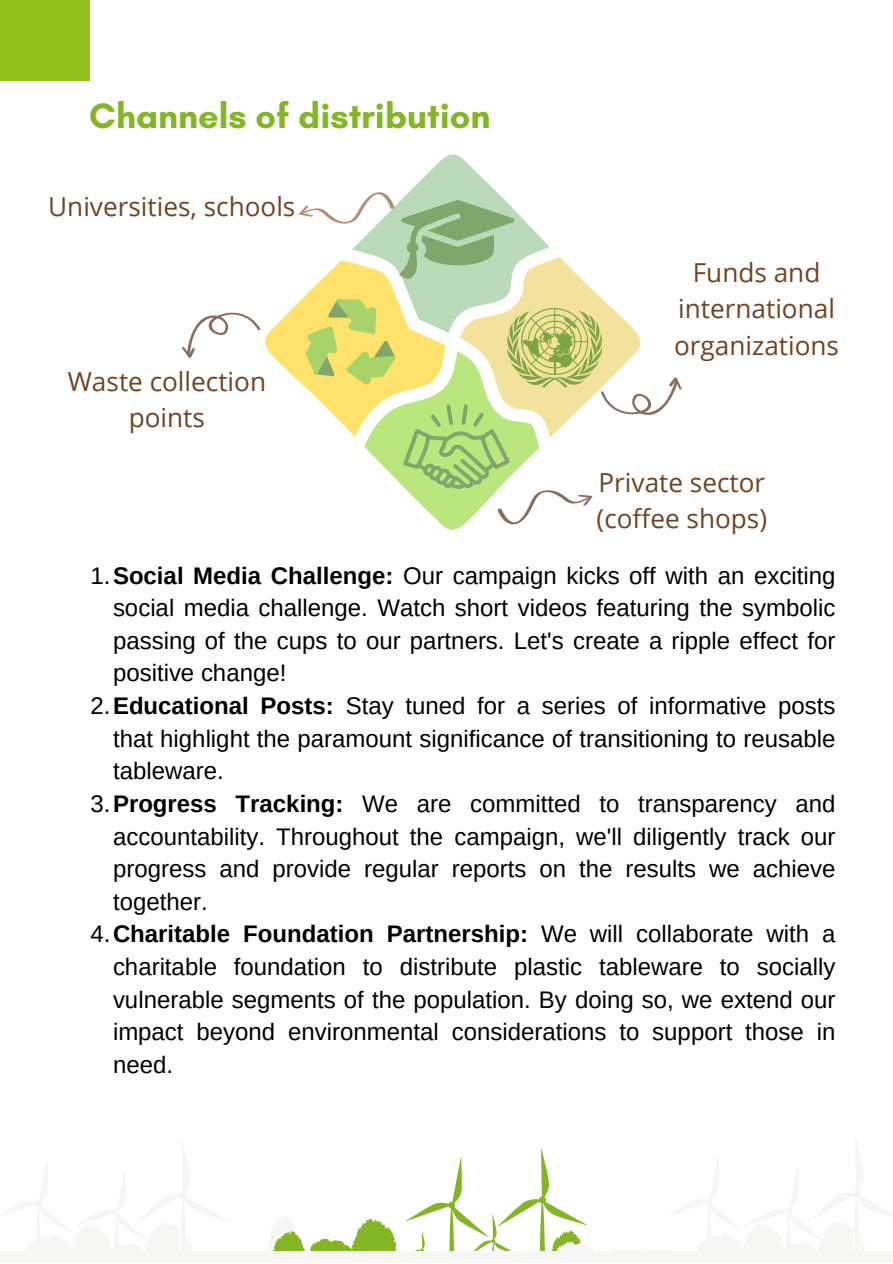
<style>
.page{position:relative;width:893px;height:1264px;background:#fff}
.page>*{position:absolute;margin:0;border:0;box-sizing:border-box;transform-origin:0 0}
.t1{font:700 36px "Glacial Indifference";color:#82b623}
.t2{font:26.1px/36.3px "Open Sans";color:#6f4323;text-align:center}
.t3{font:24px/32.5px "Arimo";color:#000;text-align:justify}
.s1{font-weight:700}
</style>
<div class="page">
<svg style="left:181px;top:154px;width:501px;height:376px"></svg>
<svg style="left:273px;top:1148px;width:314px;height:102px"></svg>
<div style="left:0;top:1250px;width:892px;height:12px;background:#f6f6f5"></div>
<div style="left:0;top:0;width:89px;height:80px;background:#91c11d"></div>
<p class="t1" style="left:89px;top:94px;width:403px">Channels of distribution</p>
<p class="t2" style="left:48px;top:188px;width:249px">Universities, schools</p>
<p class="t2" style="left:68px;top:362px;width:200px">Waste collection points</p>
<p class="t2" style="left:674px;top:253px;width:166px">Funds and international organizations</p>
<p class="t2" style="left:596px;top:463px;width:172px;text-align:left">Private sector (coffee shops)</p>
<p class="t3" style="left:113px;top:559px;width:724px;text-indent:-22px">1.<span class="s1">Social Media Challenge:</span> Our campaign kicks off with an exciting social media challenge. Watch short videos featuring the symbolic passing of the cups to our partners. Let's create a ripple effect for positive change!</p>
<p class="t3" style="left:113px;top:689px;width:724px;text-indent:-22px">2.<span class="s1">Educational Posts:</span> Stay tuned for a series of informative posts that highlight the paramount significance of transitioning to reusable tableware.</p>
<p class="t3" style="left:113px;top:787px;width:724px;text-indent:-22px">3.<span class="s1">Progress Tracking:</span> We are committed to transparency and accountability. Throughout the campaign, we'll diligently track our progress and provide regular reports on the results we achieve together.</p>
<p class="t3" style="left:113px;top:917px;width:724px;text-indent:-22px">4.<span class="s1">Charitable Foundation Partnership:</span> We will collaborate with a charitable foundation to distribute plastic tableware to socially vulnerable segments of the population. By doing so, we extend our impact beyond environmental considerations to support those in need.</p>
</div>
